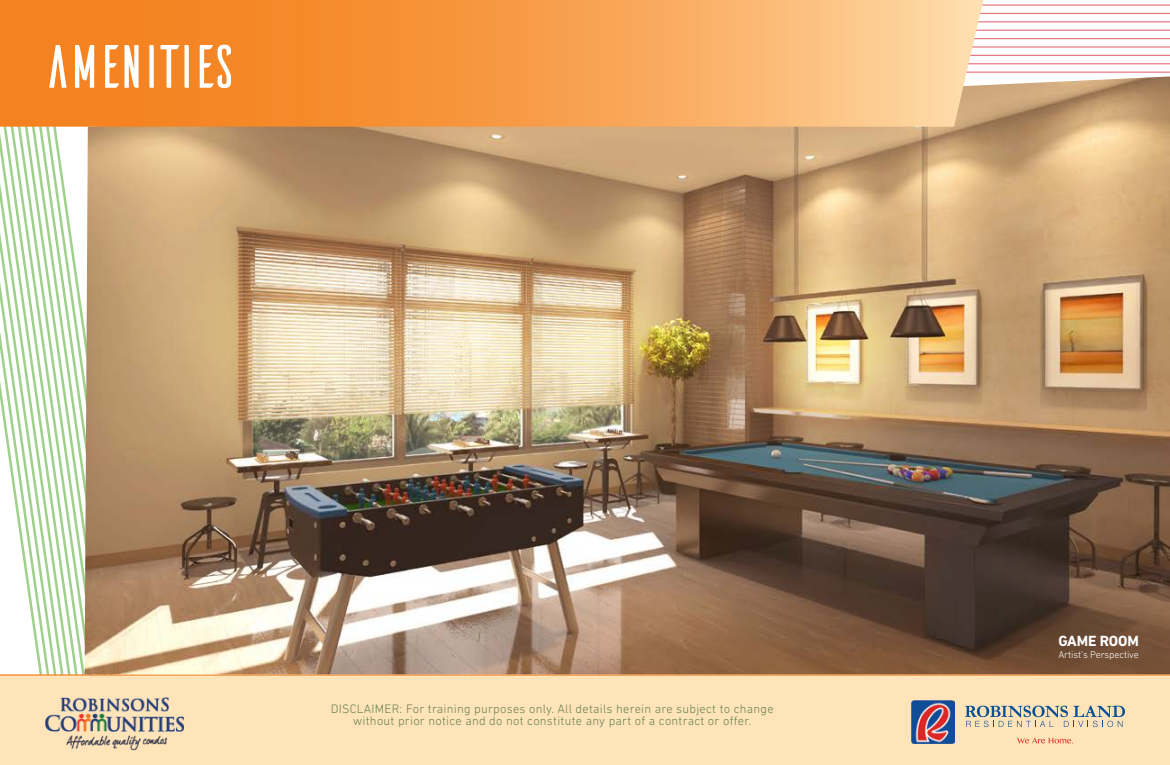
<style>
.page{position:relative;width:1170px;height:765px;background:#fff}
.page>*{position:absolute;margin:0;border:0;box-sizing:border-box;transform-origin:0 0}
.t1{font:62.5px "Ailerons";letter-spacing:-.07em;color:#fff}
.t2{font:700 15px "DIN Next LT Pro";letter-spacing:-.01em;color:#fff}
.t3{font:300 12.5px/12.5px "DIN Next LT Pro";letter-spacing:.02em;color:#678153;text-align:center}
.t4{font:300 10px "DIN Next LT Pro";letter-spacing:-.01em;color:#fff}
</style>
<div class="page">
<svg style="left:82px;top:310px;width:3px;height:364px"></svg>
<svg style="left:75px;top:262px;width:7px;height:412px"></svg>
<svg style="left:68px;top:213px;width:7px;height:461px"></svg>
<svg style="left:61px;top:164px;width:7px;height:510px"></svg>
<svg style="left:54px;top:127px;width:7px;height:547px"></svg>
<svg style="left:0;top:127px;width:54px;height:547px"></svg>
<hr style="left:886px;top:4px;width:284px;height:2px;background:#e87984">
<hr style="left:886px;top:13px;width:284px;height:1px;background:#e87984">
<hr style="left:886px;top:21px;width:284px;height:1px;background:#e87984">
<hr style="left:886px;top:30px;width:284px;height:1px;background:#e87984">
<hr style="left:886px;top:38px;width:284px;height:1px;background:#e87984">
<hr style="left:886px;top:46px;width:284px;height:2px;background:#e87984">
<hr style="left:886px;top:55px;width:284px;height:1px;background:#e87984">
<hr style="left:886px;top:63px;width:284px;height:1px;background:#e87984">
<hr style="left:886px;top:72px;width:284px;height:1px;background:#e87984">
<div style="left:0;top:674px;width:1170px;height:91px;background:#fee4b8"></div>
<img style="left:37px;top:685px;width:156px;height:67px">
<svg style="left:1017px;top:738px;width:56px;height:6px"></svg>
<svg style="left:965px;top:706px;width:160px;height:21px;background:#c2bfaf"></svg>
<img style="left:911px;top:700px;width:43px;height:43px">
<img style="left:85px;top:77px;width:1085px;height:597px">
<svg style="left:0;top:0;width:983px;height:127px;background:#f7a04e"></svg>
<h1 class="t1" style="left:45px;top:26px;width:196px">AMENITIES</h1>
<p class="t3" style="left:331px;top:702px;width:444px">DISCLAIMER: For training purposes only. All details herein are subject to change without prior notice and do not constitute any part of a contract or offer.</p>
<p class="t2" style="left:1058px;top:632px;width:82px">GAME ROOM</p>
<p class="t4" style="left:1058px;top:649px;width:82px">Artist’s Perspective</p>
</div>
